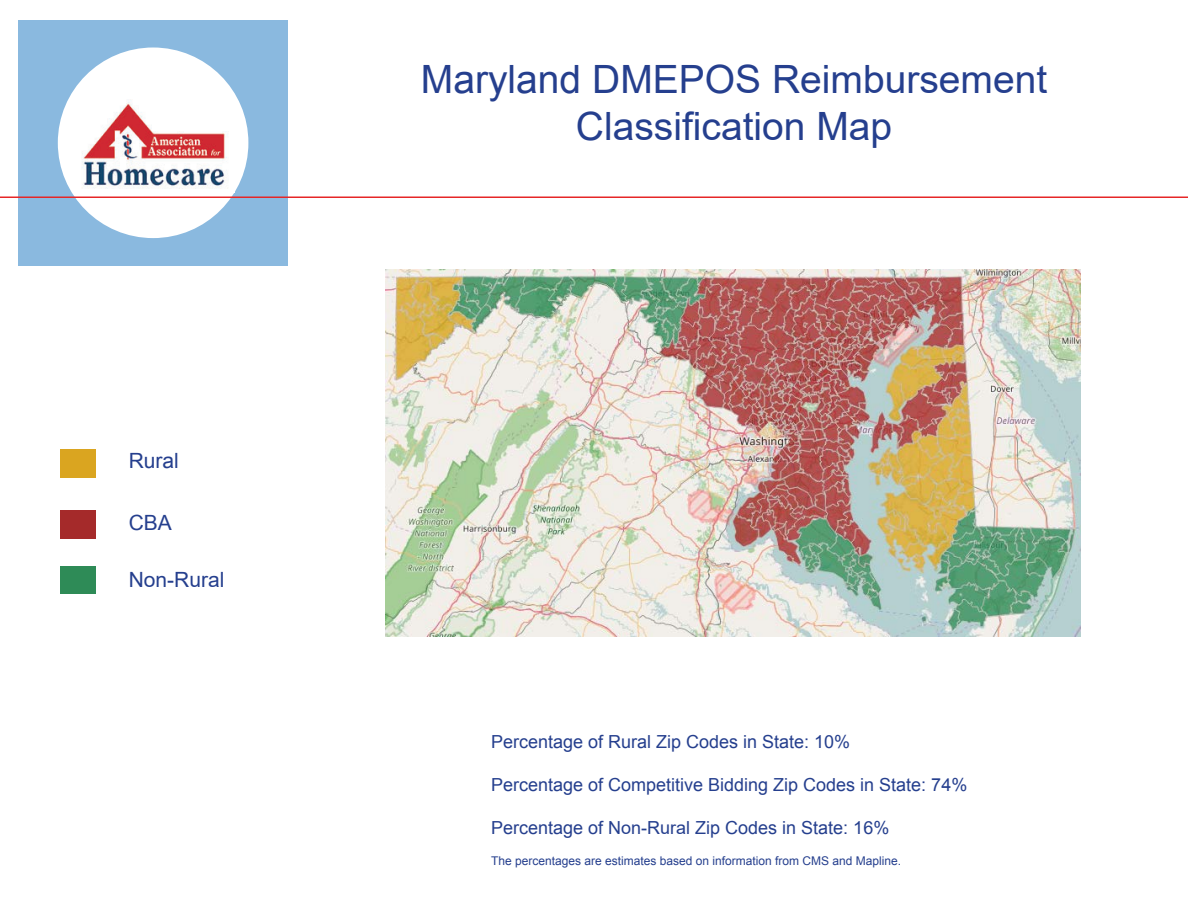
<style>
.page{position:relative;width:1188px;height:918px;background:#fff}
.page>*{position:absolute;margin:0;border:0;box-sizing:border-box;transform-origin:0 0}
.t1{font:39px/46.8px "Arial";color:#253f8e;text-align:center}
.t2{font:21px "Arial";color:#253f8e}
.t3{font:18px "Arial";color:#253f8e}
.t4{font:12px "Arial";color:#253f8e}
</style>
<div class="page">
<div style="left:18px;top:20px;width:270px;height:246px;background:#8ab9df"></div>
<div style="left:58px;top:48px;width:190px;height:190px;background:#fff;border-radius:50%"></div>
<hr style="left:0;top:196px;width:1188px;height:2px;background:#e62627">
<img style="left:60px;top:449px;width:35px;height:28px">
<img style="left:60px;top:511px;width:35px;height:28px">
<img style="left:60px;top:566px;width:35px;height:28px">
<img style="left:82px;top:100px;width:145px;height:89px">
<img style="left:386px;top:270px;width:694px;height:367px">
<p class="t2" style="left:129px;top:447px;width:52px">Rural</p>
<p class="t2" style="left:129px;top:509px;width:45px">CBA</p>
<p class="t2" style="left:129px;top:565px;width:97px">Non-Rural</p>
<p class="t1" style="left:421px;top:56px;width:628px">Maryland DMEPOS Reimbursement<br>Classification Map</p>
<p class="t3" style="left:491px;top:730px;width:361px">Percentage of Rural Zip Codes in State: 10%</p>
<p class="t3" style="left:491px;top:773px;width:478px">Percentage of Competitive Bidding Zip Codes in State: 74%</p>
<p class="t3" style="left:491px;top:816px;width:400px">Percentage of Non-Rural Zip Codes in State: 16%</p>
<p class="t4" style="left:491px;top:853px;width:412px">The percentages are estimates based on information from CMS and Mapline.</p>
</div>
